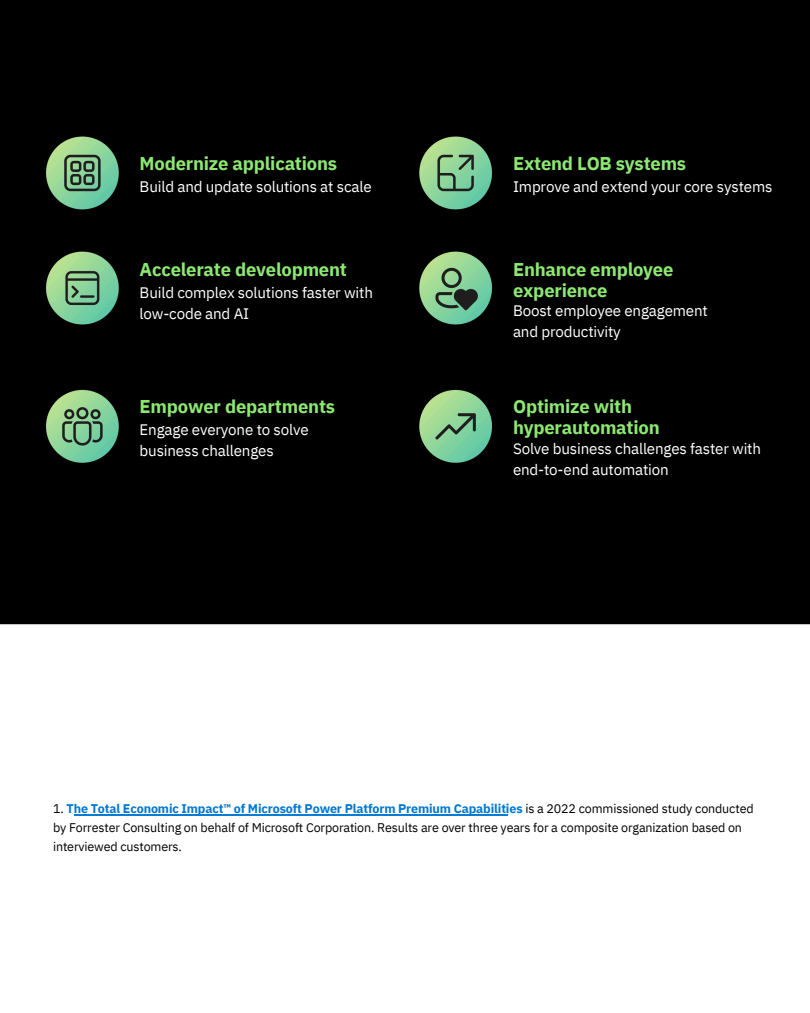
<style>
.page{position:relative;width:810px;height:1013px;background:#fff}
.page>*{position:absolute;margin:0;border:0;box-sizing:border-box;transform-origin:0 0}
.t1{font:700 18.4px/21px "IBM Plex Sans";letter-spacing:-.01em;color:#8ce871}
.t2{font:15.2px/21px "IBM Plex Sans";letter-spacing:-.01em;color:#fff}
.t3{font:12.5px/18.8px "IBM Plex Sans";letter-spacing:-.01em;color:#000}
.s1{font-weight:700;color:#0078d3}
</style>
<div class="page">
<img style="left:73px;top:814px;width:436px;height:1px">
<div style="left:0;top:0;width:810px;height:625px;background:#000"></div>
<h1 class="t1" style="left:140px;top:153px;width:199px">Modernize applications</h1>
<h1 class="t2" style="left:140px;top:176px;width:234px">Build and update solutions at scale</h1>
<h1 class="t1" style="left:140px;top:258px;width:209px">Accelerate development</h1>
<h1 class="t2" style="left:140px;top:281px;width:235px">Build complex solutions faster with low-code and AI</h1>
<p class="t1" style="left:140px;top:395px;width:197px">Empower departments</p>
<p class="t2" style="left:140px;top:418px;width:171px">Engage everyone to solve business challenges</p>
<h1 class="t1" style="left:513px;top:153px;width:175px">Extend LOB systems</h1>
<h1 class="t2" style="left:513px;top:176px;width:261px">Improve and extend your core systems</h1>
<h1 class="t1" style="left:513px;top:258px;width:162px">Enhance employee experience</h1>
<h1 class="t2" style="left:513px;top:300px;width:196px">Boost employee engagement and productivity</h1>
<h1 class="t1" style="left:513px;top:395px;width:148px">Optimize with hyperautomation</h1>
<h1 class="t2" style="left:513px;top:437px;width:250px">Solve business challenges faster with end-to-end automation</h1>
<h1 class="t3" style="left:53px;top:799px;width:702px">1. <span class="s1">The Total Economic Impact™ of Microsoft Power Platform Premium Capabilities</span> is a 2022 commissioned study conducted by Forrester Consulting on behalf of Microsoft Corporation. Results are over three years for a composite organization based on interviewed customers.</h1>
</div>
